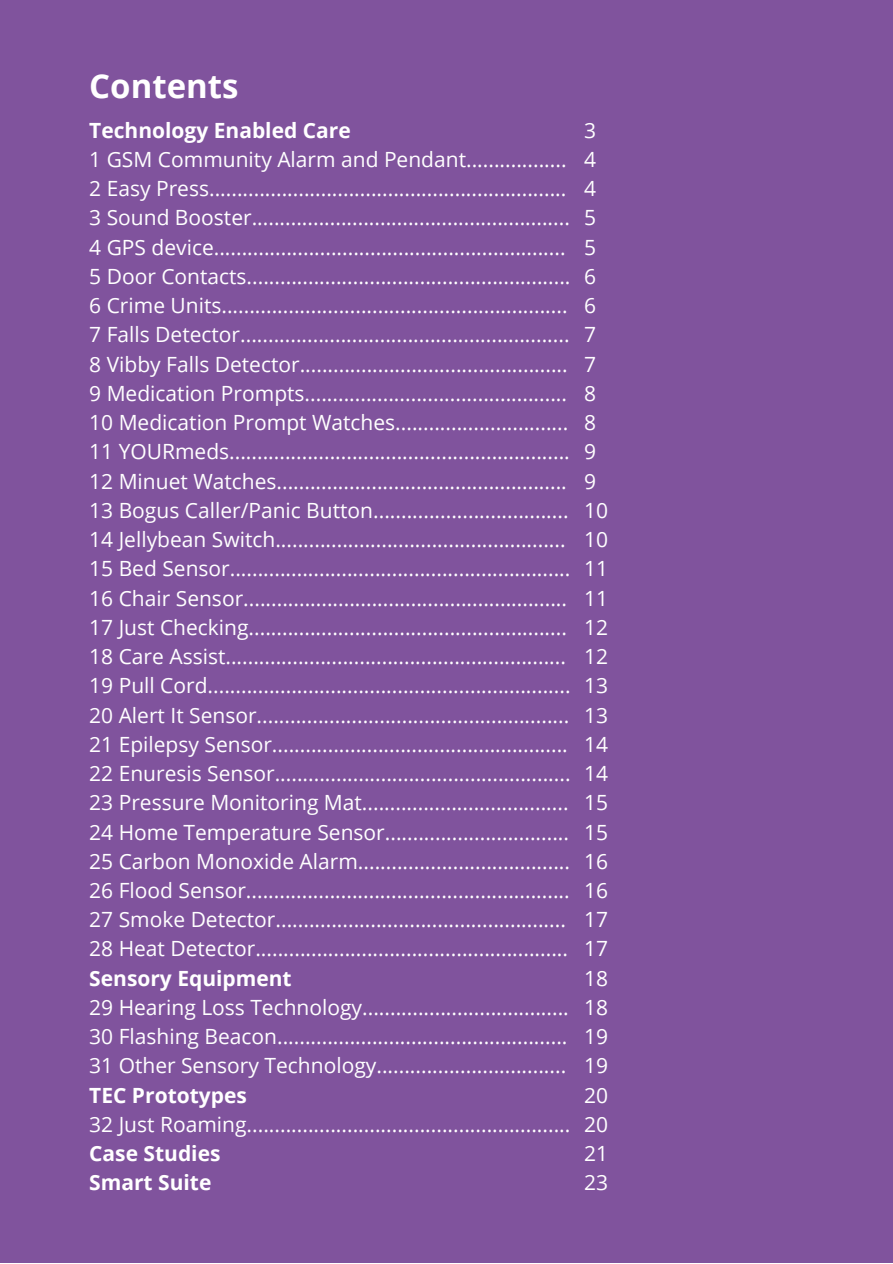
<style>
.page{position:relative;width:893px;height:1264px;background:#fff}
.page>*{position:absolute;margin:0;border:0;box-sizing:border-box;transform-origin:0 0}
.t1{font:700 33px "Open Sans";color:#fff}
.t2{font:21px "Open Sans";color:#fff}
.t3{font:700 21px "Open Sans";color:#fff}
</style>
<div class="page">
<div style="left:0;top:0;width:892px;height:1262px;background:#80539d"></div>
<p class="t1" style="left:89px;top:62px;width:151px">Contents</p>
<p class="t3" style="left:89px;top:115px;width:263px">Technology Enabled Care</p>
<p class="t2" style="left:89px;top:145px;width:479px">1 GSM Community Alarm and Pendant..................</p>
<p class="t2" style="left:89px;top:174px;width:478px">2 Easy Press................................................................</p>
<p class="t2" style="left:89px;top:203px;width:482px">3 Sound Booster.........................................................</p>
<p class="t2" style="left:89px;top:232px;width:478px">4 GPS device...............................................................</p>
<p class="t2" style="left:89px;top:261px;width:482px">5 Door Contacts..........................................................</p>
<p class="t2" style="left:89px;top:291px;width:480px">6 Crime Units..............................................................</p>
<p class="t2" style="left:89px;top:320px;width:482px">7 Falls Detector...........................................................</p>
<p class="t2" style="left:89px;top:349px;width:480px">8 Vibby Falls Detector................................................</p>
<p class="t2" style="left:89px;top:378px;width:479px">9 Medication Prompts...............................................</p>
<p class="t2" style="left:89px;top:408px;width:480px">10 Medication Prompt Watches...............................</p>
<p class="t2" style="left:89px;top:437px;width:482px">11 YOURmeds.............................................................</p>
<p class="t2" style="left:89px;top:466px;width:479px">12 Minuet Watches....................................................</p>
<p class="t2" style="left:89px;top:495px;width:481px">13 Bogus Caller/Panic Button...................................</p>
<p class="t2" style="left:89px;top:524px;width:478px">14 Jellybean Switch....................................................</p>
<p class="t2" style="left:89px;top:554px;width:482px">15 Bed Sensor.............................................................</p>
<p class="t2" style="left:89px;top:583px;width:479px">16 Chair Sensor..........................................................</p>
<p class="t2" style="left:89px;top:612px;width:479px">17 Just Checking.........................................................</p>
<p class="t2" style="left:89px;top:641px;width:478px">18 Care Assist.............................................................</p>
<p class="t2" style="left:89px;top:671px;width:483px">19 Pull Cord.................................................................</p>
<p class="t2" style="left:89px;top:700px;width:481px">20 Alert It Sensor........................................................</p>
<p class="t2" style="left:89px;top:729px;width:480px">21 Epilepsy Sensor.....................................................</p>
<p class="t2" style="left:89px;top:758px;width:483px">22 Enuresis Sensor.....................................................</p>
<p class="t2" style="left:89px;top:787px;width:481px">23 Pressure Monitoring Mat.....................................</p>
<p class="t2" style="left:89px;top:817px;width:481px">24 Home Temperature Sensor.................................</p>
<p class="t2" style="left:89px;top:846px;width:482px">25 Carbon Monoxide Alarm......................................</p>
<p class="t2" style="left:89px;top:875px;width:482px">26 Flood Sensor..........................................................</p>
<p class="t2" style="left:89px;top:904px;width:478px">27 Smoke Detector....................................................</p>
<p class="t2" style="left:89px;top:934px;width:480px">28 Heat Detector........................................................</p>
<p class="t3" style="left:89px;top:963px;width:204px">Sensory Equipment</p>
<p class="t2" style="left:89px;top:992px;width:481px">29 Hearing Loss Technology.....................................</p>
<p class="t2" style="left:89px;top:1021px;width:479px">30 Flashing Beacon....................................................</p>
<p class="t2" style="left:89px;top:1050px;width:478px">31 Other Sensory Technology..................................</p>
<p class="t3" style="left:89px;top:1080px;width:159px">TEC Prototypes</p>
<p class="t2" style="left:89px;top:1109px;width:482px">32 Just Roaming..........................................................</p>
<p class="t3" style="left:89px;top:1138px;width:133px">Case Studies</p>
<p class="t3" style="left:89px;top:1167px;width:124px">Smart Suite</p>
<p class="t2" style="left:584px;top:115px;width:13px">3</p>
<p class="t2" style="left:584px;top:145px;width:13px">4</p>
<p class="t2" style="left:584px;top:174px;width:13px">4</p>
<p class="t2" style="left:584px;top:203px;width:13px">5</p>
<p class="t2" style="left:584px;top:232px;width:13px">5</p>
<p class="t2" style="left:584px;top:261px;width:13px">6</p>
<p class="t2" style="left:584px;top:291px;width:13px">6</p>
<p class="t2" style="left:584px;top:320px;width:13px">7</p>
<p class="t2" style="left:584px;top:349px;width:13px">7</p>
<p class="t2" style="left:584px;top:378px;width:13px">8</p>
<p class="t2" style="left:584px;top:408px;width:13px">8</p>
<p class="t2" style="left:584px;top:437px;width:13px">9</p>
<p class="t2" style="left:584px;top:466px;width:13px">9</p>
<p class="t2" style="left:584px;top:495px;width:25px">10</p>
<p class="t2" style="left:584px;top:524px;width:25px">10</p>
<p class="t2" style="left:584px;top:554px;width:25px">11</p>
<p class="t2" style="left:584px;top:583px;width:25px">11</p>
<p class="t2" style="left:584px;top:612px;width:25px">12</p>
<p class="t2" style="left:584px;top:641px;width:25px">12</p>
<p class="t2" style="left:584px;top:671px;width:25px">13</p>
<p class="t2" style="left:584px;top:700px;width:25px">13</p>
<p class="t2" style="left:584px;top:729px;width:25px">14</p>
<p class="t2" style="left:584px;top:758px;width:25px">14</p>
<p class="t2" style="left:584px;top:787px;width:25px">15</p>
<p class="t2" style="left:584px;top:817px;width:25px">15</p>
<p class="t2" style="left:584px;top:846px;width:25px">16</p>
<p class="t2" style="left:584px;top:875px;width:25px">16</p>
<p class="t2" style="left:584px;top:904px;width:25px">17</p>
<p class="t2" style="left:584px;top:934px;width:25px">17</p>
<p class="t2" style="left:584px;top:963px;width:25px">18</p>
<p class="t2" style="left:584px;top:992px;width:25px">18</p>
<p class="t2" style="left:584px;top:1021px;width:25px">19</p>
<p class="t2" style="left:584px;top:1050px;width:25px">19</p>
<p class="t2" style="left:584px;top:1080px;width:25px">20</p>
<p class="t2" style="left:584px;top:1109px;width:25px">20</p>
<p class="t2" style="left:584px;top:1138px;width:25px">21</p>
<p class="t2" style="left:584px;top:1167px;width:25px">23</p>
</div>
